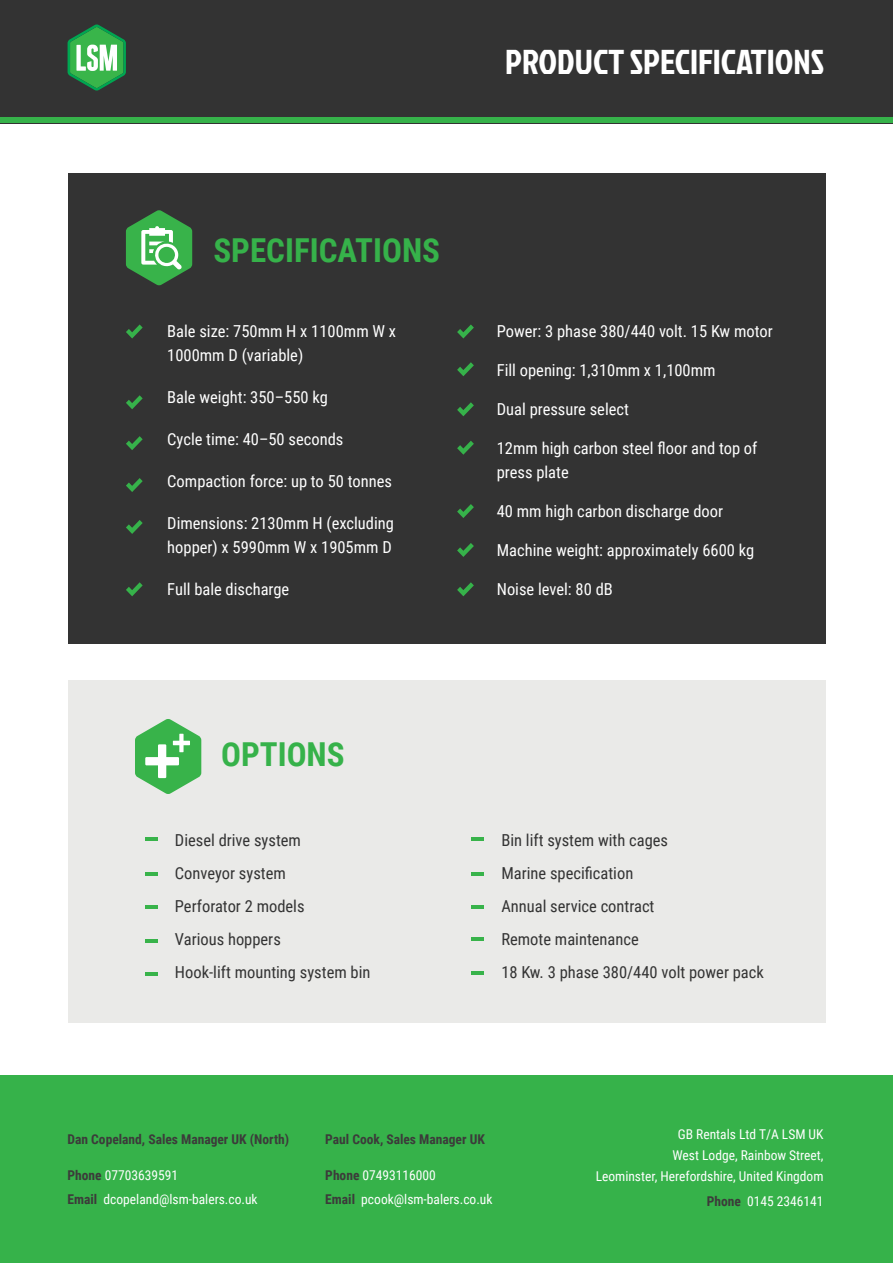
<style>
.page{position:relative;width:893px;height:1263px;background:#fff}
.page>*{position:absolute;margin:0;border:0;box-sizing:border-box;transform-origin:0 0}
.t1{font:34.5px "Jockey One";color:#fff}
.t2{font:700 33px "Roboto Condensed";color:#36b24a}
.t3{font:16.5px/24px "Roboto Condensed";color:#fff}
.t4{font:16.5px/33px "Roboto Condensed";color:#333}
.t5{font:13.5px/21px "Roboto Condensed";color:#fff}
.t6{font:700 13.5px "Roboto Condensed";color:#3c3b3a}
.s1{font-weight:700;color:#3c3b3a}
</style>
<div class="page">
<div style="left:68px;top:174px;width:757px;height:470px;background:#333"></div>
<div style="left:68px;top:680px;width:757px;height:343px;background:#eaeae8"></div>
<svg style="left:126px;top:210px;width:66px;height:75px"></svg>
<svg style="left:126px;top:324px;width:17px;height:14px"></svg>
<svg style="left:457px;top:324px;width:17px;height:14px"></svg>
<svg style="left:126px;top:395px;width:17px;height:14px"></svg>
<svg style="left:457px;top:362px;width:17px;height:14px"></svg>
<svg style="left:126px;top:478px;width:17px;height:14px"></svg>
<svg style="left:126px;top:520px;width:17px;height:14px"></svg>
<svg style="left:126px;top:582px;width:17px;height:14px"></svg>
<svg style="left:457px;top:504px;width:17px;height:14px"></svg>
<svg style="left:457px;top:543px;width:17px;height:14px"></svg>
<svg style="left:457px;top:582px;width:17px;height:14px"></svg>
<svg style="left:126px;top:436px;width:17px;height:14px"></svg>
<svg style="left:457px;top:441px;width:17px;height:14px"></svg>
<svg style="left:457px;top:402px;width:17px;height:14px"></svg>
<svg style="left:135px;top:719px;width:66px;height:75px"></svg>
<hr style="left:145px;top:837px;width:12px;height:4px;background:#38b34a">
<hr style="left:471px;top:837px;width:12px;height:4px;background:#38b34a">
<hr style="left:145px;top:872px;width:12px;height:4px;background:#38b34a">
<hr style="left:471px;top:872px;width:12px;height:4px;background:#38b34a">
<svg style="left:145px;top:906px;width:12px;height:3px"></svg>
<svg style="left:145px;top:939px;width:12px;height:3px"></svg>
<hr style="left:145px;top:972px;width:12px;height:4px;background:#38b34a">
<svg style="left:471px;top:906px;width:12px;height:3px"></svg>
<hr style="left:471px;top:937px;width:12px;height:4px;background:#38b34a">
<svg style="left:471px;top:971px;width:12px;height:3px"></svg>
<div style="left:0;top:0;width:893px;height:123px;background:#333"></div>
<svg style="left:68px;top:25px;width:58px;height:66px"></svg>
<div style="left:0;top:118px;width:893px;height:5px;background:#36b24a"></div>
<div style="left:0;top:1076px;width:893px;height:187px;background:#36b24a"></div>
<h1 class="t1" style="left:505px;top:37px;width:320px">PRODUCT SPECIFICATIONS</h1>
<h2 class="t2" style="left:213px;top:227px;width:228px">SPECIFICATIONS</h2>
<p class="t3" style="left:167px;top:318px;width:230px">Bale size: 750mm H x 1100mm W x<br>1000mm D (variable)</p>
<p class="t3" style="left:167px;top:384px;width:162px">Bale weight: 350–550 kg</p>
<p class="t3" style="left:167px;top:426px;width:178px">Cycle time: 40–50 seconds</p>
<p class="t3" style="left:167px;top:468px;width:226px">Compaction force: up to 50 tonnes</p>
<p class="t3" style="left:167px;top:510px;width:228px">Dimensions: 2130mm H (excluding hopper) x 5990mm W x 1905mm D</p>
<p class="t3" style="left:167px;top:576px;width:124px">Full bale discharge</p>
<h2 class="t2" style="left:221px;top:731px;width:125px">OPTIONS</h2>
<p class="t4" style="left:175px;top:823px;width:197px">Diesel drive system<br>Conveyor system<br>Perforator 2 models<br>Various hoppers<br>Hook-lift mounting system bin</p>
<p class="t3" style="left:497px;top:318px;width:277px">Power: 3 phase 380/440 volt. 15 Kw motor</p>
<p class="t3" style="left:497px;top:357px;width:220px">Fill opening: 1,310mm x 1,100mm</p>
<p class="t3" style="left:497px;top:396px;width:134px">Dual pressure select</p>
<p class="t3" style="left:497px;top:435px;width:262px">12mm high carbon steel floor and top of press plate</p>
<p class="t3" style="left:497px;top:498px;width:228px">40 mm high carbon discharge door</p>
<p class="t3" style="left:497px;top:537px;width:259px">Machine weight: approximately 6600 kg</p>
<p class="t3" style="left:497px;top:576px;width:118px">Noise level: 80 dB</p>
<p class="t4" style="left:501px;top:823px;width:264px">Bin lift system with cages<br>Marine specification<br>Annual service contract<br>Remote maintenance<br>18 Kw. 3 phase 380/440 volt power pack</p>
<p class="t6" style="left:68px;top:1130px;width:223px">Dan Copeland, Sales Manager UK (North)</p>
<p class="t5" style="left:68px;top:1163px;width:192px;line-height:24px"><span class="s1">Phone</span> 07703639591<br><span class="s1">Email</span> dcopeland@lsm-balers.co.uk</p>
<p class="t6" style="left:325px;top:1130px;width:161px">Paul Cook, Sales Manager UK</p>
<p class="t5" style="left:325px;top:1163px;width:169px;line-height:24px"><span class="s1">Phone</span> 07493116000<br><span class="s1">Email</span> pcook@lsm-balers.co.uk</p>
<p class="t5" style="left:596px;top:1123px;width:229px;text-align:right">GB Rentals Ltd T/A LSM UK<br>West Lodge, Rainbow Street,<br>Leominster, Herefordshire, United Kingdom</p>
<p class="t5" style="left:707px;top:1190px;width:118px"><span class="s1">Phone</span> 0145 2346141</p>
</div>
